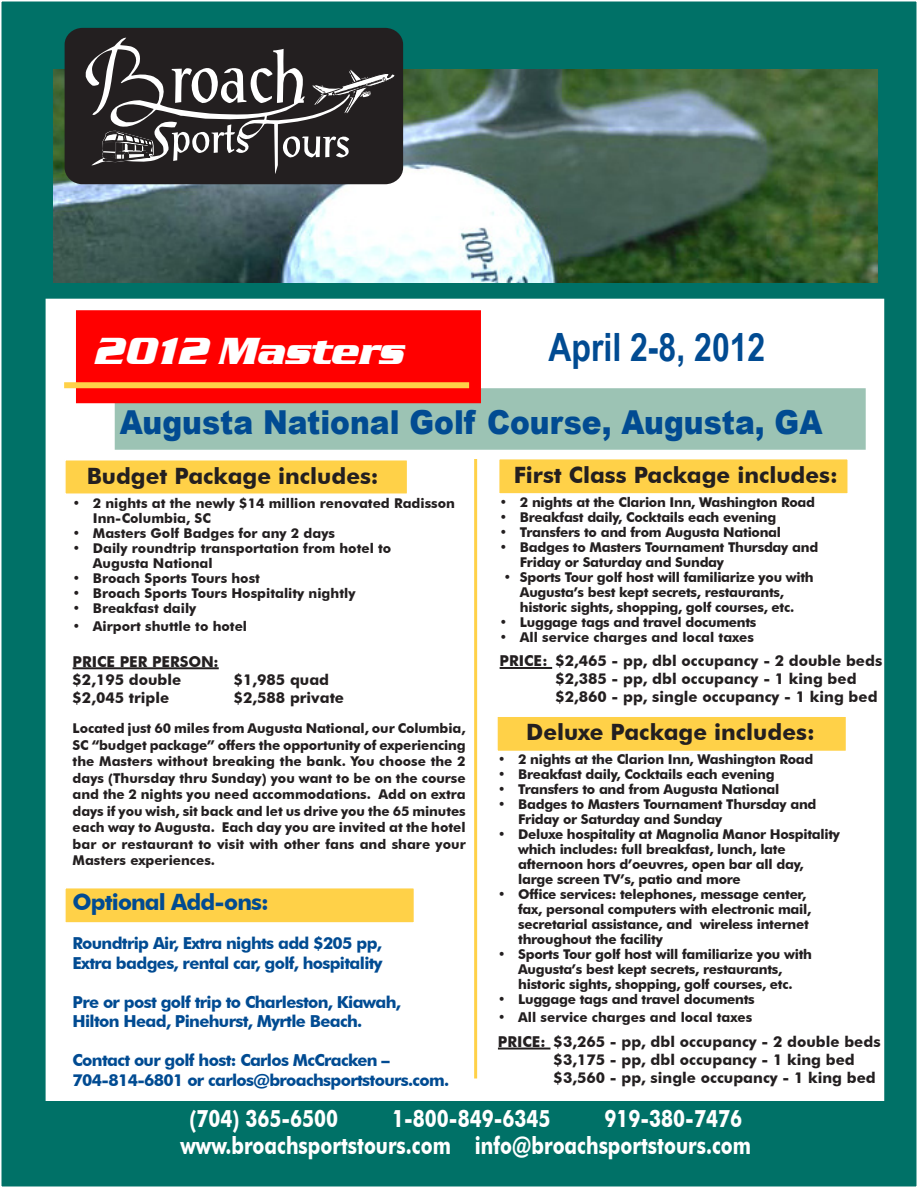
<style>
.page{position:relative;width:918px;height:1188px;background:#fff}
.page>*{position:absolute;margin:0;border:0;box-sizing:border-box;transform-origin:0 0}
.t1{font:700 39px "Arial Narrow";color:#014b92}
.t2{font:italic 700 39px "Serpentine D";color:#fff}
.t3{font:900 33px "Arial";color:#014b92;scale:.9 1}
.t4{font:700 24.9px "Futura Md BT";color:#fff;scale:.84 1}
.Body_text{font:700 24px "Futura BT";color:#fff;scale:.8 1}
.description{font:700 22.5px "Futura BT";color:#231f20}
.description-2{font:700 22.5px "Futura BT";letter-spacing:-.04em;color:#014b92}
.description-3{font:700 16.5px "Futura BT";letter-spacing:-.04em;color:#014b92}
.description-4{font:700 15px "Futura BT";color:#231f20}
.description-5{font:700 13.5px "Futura BT";letter-spacing:-.02em;color:#231f20}
.pricing{font:700 13.5px/16.5px "Futura BT";color:#231f20;text-align:justify}
.description-6{font:700 13.5px "Futura BT";color:#231f20}
</style>
<div class="page">
<div style="left:1px;top:1px;width:916px;height:1186px;background:#007167"></div>
<img style="left:54px;top:70px;width:824px;height:213px">
<div style="left:65px;top:28px;width:338px;height:156px;background:#231f20;border-radius:17px"></div>
<svg style="left:86px;top:37px;width:309px;height:137px"></svg>
<div style="left:46px;top:299px;width:838px;height:802px;background:#fff"></div>
<div style="left:115px;top:388px;width:751px;height:62px;background:#9cc3b4;border:2px solid #9cc3b4"></div>
<div style="left:76px;top:310px;width:405px;height:93px;background:#f00;border:2px solid #f00"></div>
<div style="left:496px;top:715px;width:351px;height:37px;background:#ffd148;border:2px solid #fff"></div>
<hr style="left:498px;top:1048px;width:52px;height:2px;background:#231f20">
<div style="left:64px;top:382px;width:405px;height:6px;background:#ffd148"></div>
<div style="left:64px;top:459px;width:344px;height:36px;background:#ffd148;border:2px solid #fff"></div>
<hr style="left:73px;top:667px;width:146px;height:2px;background:#231f20">
<hr style="left:474px;top:459px;width:3px;height:619px;background:#ffd148">
<div style="left:498px;top:458px;width:351px;height:37px;background:#ffd148;border:2px solid #fff"></div>
<hr style="left:500px;top:667px;width:52px;height:2px;background:#231f20">
<div style="left:64px;top:887px;width:351px;height:37px;background:#ffd148;border:2px solid #fff"></div>
<p class="t2" style="left:95px;top:329px;width:312px">2012 Masters</p>
<p class="t1" style="left:548px;top:318px;width:218px">April 2-8, 2012</p>
<p class="t3" style="left:120px;top:399px;width:782px">Augusta National Golf Course, Augusta, GA</p>
<p class="description" style="left:87px;top:462px;width:294px">Budget Package includes:</p>
<p class="description-6" style="left:73px;top:495px;width:384px">• 2 nights at the newly $14 million renovated Radisson</p>
<p class="description-6" style="left:93px;top:510px;width:120px">Inn-Columbia, SC</p>
<p class="description-6" style="left:73px;top:525px;width:264px">• Masters Golf Badges for any 2 days</p>
<p class="description-6" style="left:73px;top:540px;width:320px">• Daily roundtrip transportation from hotel to</p>
<p class="description-6" style="left:93px;top:555px;width:121px">Augusta National</p>
<p class="description-6" style="left:73px;top:570px;width:189px">• Broach Sports Tours host</p>
<p class="description-6" style="left:73px;top:585px;width:284px">• Broach Sports Tours Hospitality nightly</p>
<p class="description-6" style="left:73px;top:600px;width:125px">• Breakfast daily</p>
<p class="description-6" style="left:73px;top:618px;width:176px">• Airport shuttle to hotel</p>
<p class="description-4" style="left:73px;top:652px;width:148px">PRICE PER PERSON:</p>
<p class="description-4" style="left:73px;top:670px;width:110px">$2,195 double</p>
<p class="description-4" style="left:234px;top:670px;width:97px">$1,985 quad</p>
<p class="description-4" style="left:73px;top:688px;width:98px">$2,045 triple</p>
<p class="description-4" style="left:234px;top:688px;width:112px">$2,588 private</p>
<p class="pricing" style="left:73px;top:720px;width:395px">Located just 60 miles from Augusta National, our Columbia, SC “budget package” offers the opportunity of experiencing the Masters without breaking the bank. You choose the 2 days (Thursday thru Sunday) you want to be on the course and the 2 nights you need accommodations. Add on extra days if you wish, sit back and let us drive you the 65 minutes each way to Augusta. Each day you are invited at the hotel bar or restaurant to visit with other fans and share your Masters experiences.</p>
<p class="description-2" style="left:73px;top:888px;width:198px">Optional Add-ons:</p>
<p class="description-3" style="left:73px;top:933px;width:311px">Roundtrip Air, Extra nights add $205 pp,</p>
<p class="description-3" style="left:73px;top:953px;width:312px">Extra badges, rental car, golf, hospitality</p>
<p class="description-3" style="left:73px;top:992px;width:330px">Pre or post golf trip to Charleston, Kiawah,</p>
<p class="description-3" style="left:73px;top:1011px;width:291px">Hilton Head, Pinehurst, Myrtle Beach.</p>
<p class="description-3" style="left:73px;top:1050px;width:319px">Contact our golf host: Carlos McCracken –</p>
<p class="description-3" style="left:73px;top:1070px;width:378px">704-814-6801 or carlos@broachsportstours.com.</p>
<p class="description" style="left:514px;top:461px;width:326px">First Class Package includes:</p>
<p class="description-5" style="left:500px;top:494px;width:317px">• 2 nights at the Clarion Inn, Washington Road</p>
<p class="description-5" style="left:500px;top:509px;width:278px">• Breakfast daily, Cocktails each evening</p>
<p class="description-5" style="left:500px;top:524px;width:283px">• Transfers to and from Augusta National</p>
<p class="description-5" style="left:500px;top:539px;width:320px">• Badges to Masters Tournament Thursday and</p>
<p class="description-5" style="left:520px;top:554px;width:206px">Friday or Saturday and Sunday</p>
<p class="description-5" style="left:504px;top:569px;width:312px">• Sports Tour golf host will familiarize you with</p>
<p class="description-5" style="left:520px;top:584px;width:266px">Augusta’s best kept secrets, restaurants,</p>
<p class="description-5" style="left:520px;top:599px;width:276px">historic sights, shopping, golf courses, etc.</p>
<p class="description-5" style="left:500px;top:614px;width:258px">• Luggage tags and travel documents</p>
<p class="description-6" style="left:500px;top:629px;width:256px">• All service charges and local taxes</p>
<p class="description-4" style="left:500px;top:652px;width:384px">PRICE: $2,465 - pp, dbl occupancy - 2 double beds</p>
<p class="description-4" style="left:555px;top:670px;width:303px">$2,385 - pp, dbl occupancy - 1 king bed</p>
<p class="description-4" style="left:555px;top:688px;width:324px">$2,860 - pp, single occupancy - 1 king bed</p>
<p class="description" style="left:526px;top:718px;width:290px">Deluxe Package includes:</p>
<p class="description-5" style="left:498px;top:751px;width:317px">• 2 nights at the Clarion Inn, Washington Road</p>
<p class="description-5" style="left:498px;top:766px;width:278px">• Breakfast daily, Cocktails each evening</p>
<p class="description-5" style="left:498px;top:781px;width:283px">• Transfers to and from Augusta National</p>
<p class="description-5" style="left:498px;top:796px;width:320px">• Badges to Masters Tournament Thursday and</p>
<p class="description-5" style="left:518px;top:811px;width:206px">Friday or Saturday and Sunday</p>
<p class="description-5" style="left:498px;top:826px;width:344px">• Deluxe hospitality at Magnolia Manor Hospitality</p>
<p class="description-5" style="left:518px;top:841px;width:269px">which includes: full breakfast, lunch, late</p>
<p class="description-5" style="left:518px;top:856px;width:287px">afternoon hors d’oeuvres, open bar all day,</p>
<p class="description-5" style="left:518px;top:871px;width:224px">large screen TV’s, patio and more</p>
<p class="description-5" style="left:498px;top:886px;width:310px">• Office services: telephones, message center,</p>
<p class="description-5" style="left:518px;top:901px;width:295px">fax, personal computers with electronic mail,</p>
<p class="description-5" style="left:518px;top:916px;width:292px">secretarial assistance, and wireless internet</p>
<p class="description-5" style="left:518px;top:931px;width:146px">throughout the facility</p>
<p class="description-5" style="left:498px;top:946px;width:316px">• Sports Tour golf host will familiarize you with</p>
<p class="description-5" style="left:518px;top:961px;width:266px">Augusta’s best kept secrets, restaurants,</p>
<p class="description-5" style="left:518px;top:976px;width:276px">historic sights, shopping, golf courses, etc.</p>
<p class="description-5" style="left:498px;top:991px;width:258px">• Luggage tags and travel documents</p>
<p class="description-6" style="left:498px;top:1009px;width:256px">• All service charges and local taxes</p>
<p class="description-4" style="left:498px;top:1032px;width:384px">PRICE: $3,265 - pp, dbl occupancy - 2 double beds</p>
<p class="description-4" style="left:554px;top:1050px;width:303px">$3,175 - pp, dbl occupancy - 1 king bed</p>
<p class="description-4" style="left:554px;top:1068px;width:324px">$3,560 - pp, single occupancy - 1 king bed</p>
<p class="Body_text" style="left:189px;top:1104px;width:187px">(704) 365-6500</p>
<p class="Body_text" style="left:392px;top:1104px;width:199px">1-800-849-6345</p>
<p class="Body_text" style="left:605px;top:1104px;width:173px">919-380-7476</p>
<p class="Body_text" style="left:181px;top:1131px;width:715px">www.broachsportstours.com info@broachsportstours.com</p>
<p class="t4" style="left:171px;top:1124px;width:196px">(704) 365-6500</p>
<p class="t4" style="left:407px;top:1124px;width:206px">1-800-849-6345</p>
<p class="t4" style="left:652px;top:1124px;width:179px">919-380-7476</p>
</div>
